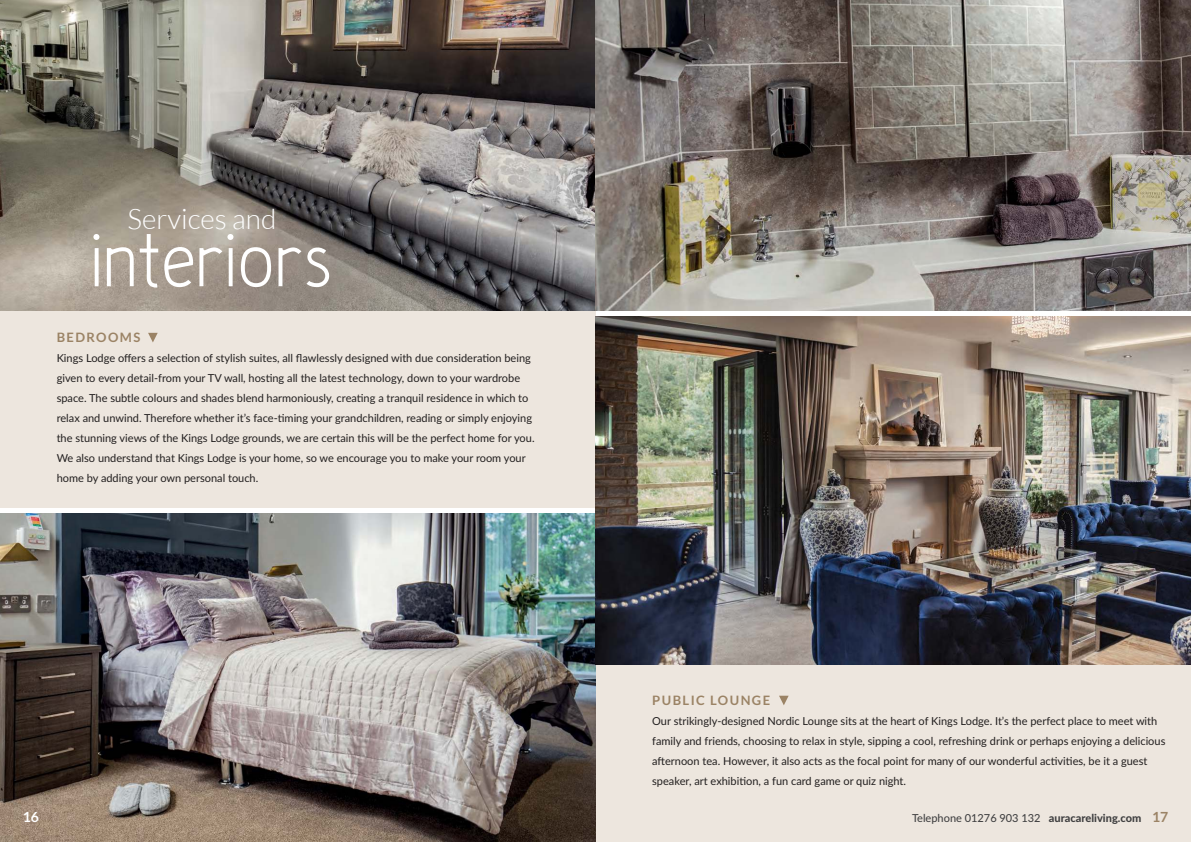
<style>
.page{position:relative;width:1191px;height:842px;background:#fff}
.page>*{position:absolute;margin:0;border:0;box-sizing:border-box;transform-origin:0 0}
.t1{font:300 92px "Hallosans";color:#fff}
.t2{font:300 28px "Lato";color:#fff}
.t3{font:700 14px "Lato";color:#fff}
.t4{font:700 13px "Lato";letter-spacing:.11em;color:#9b8365}
.t5{font:11px/20px "Lato";color:#221f1f}
.t6{font:500 11px "Lato";color:#404041}
.s1{font-weight:800}
.s2{font-weight:700;font-size:14px;color:#9b8365}
</style>
<div class="page">
<div style="left:0;top:0;width:595px;height:507px;background:#ede6de"></div>
<div style="left:595px;top:665px;width:596px;height:177px;background:#ede6de"></div>
<img style="left:0;top:513px;width:595px;height:329px">
<img style="left:595px;top:316px;width:596px;height:349px">
<svg style="left:148px;top:333px;width:10px;height:9px"></svg>
<svg style="left:779px;top:696px;width:9px;height:9px"></svg>
<img style="left:0;top:0;width:1191px;height:310px">
<h2 class="t2" style="left:127px;top:209px;width:150px">Services and</h2>
<h1 class="t1" style="left:91px;top:222px;width:244px">interiors</h1>
<p class="t4" style="left:57px;top:332px;width:85px">BEDROOMS</p>
<p class="t5" style="left:57px;top:348px;width:479px">Kings Lodge offers a selection of stylish suites, all flawlessly designed with due consideration being given to every detail-from your TV wall, hosting all the latest technology, down to your wardrobe space. The subtle colours and shades blend harmoniously, creating a tranquil residence in which to relax and unwind. Therefore whether it’s face-timing your grandchildren, reading or simply enjoying the stunning views of the Kings Lodge grounds, we are certain this will be the perfect home for you.<br>We also understand that Kings Lodge is your home, so we encourage you to make your room your home by adding your own personal touch.</p>
<p class="t4" style="left:652px;top:695px;width:119px">PUBLIC LOUNGE</p>
<p class="t5" style="left:652px;top:710px;width:515px">Our strikingly-designed Nordic Lounge sits at the heart of Kings Lodge. It’s the perfect place to meet with family and friends, choosing to relax in style, sipping a cool, refreshing drink or perhaps enjoying a delicious afternoon tea. However, it also acts as the focal point for many of our wonderful activities, be it a guest speaker, art exhibition, a fun card game or quiz night.</p>
<p class="t3" style="left:23px;top:811px;width:18px">16</p>
<p class="t6" style="left:912px;top:814px;width:258px">Telephone 01276 903 132 <span class="s1">auracareliving.com</span> <span class="s2">17</span></p>
</div>
